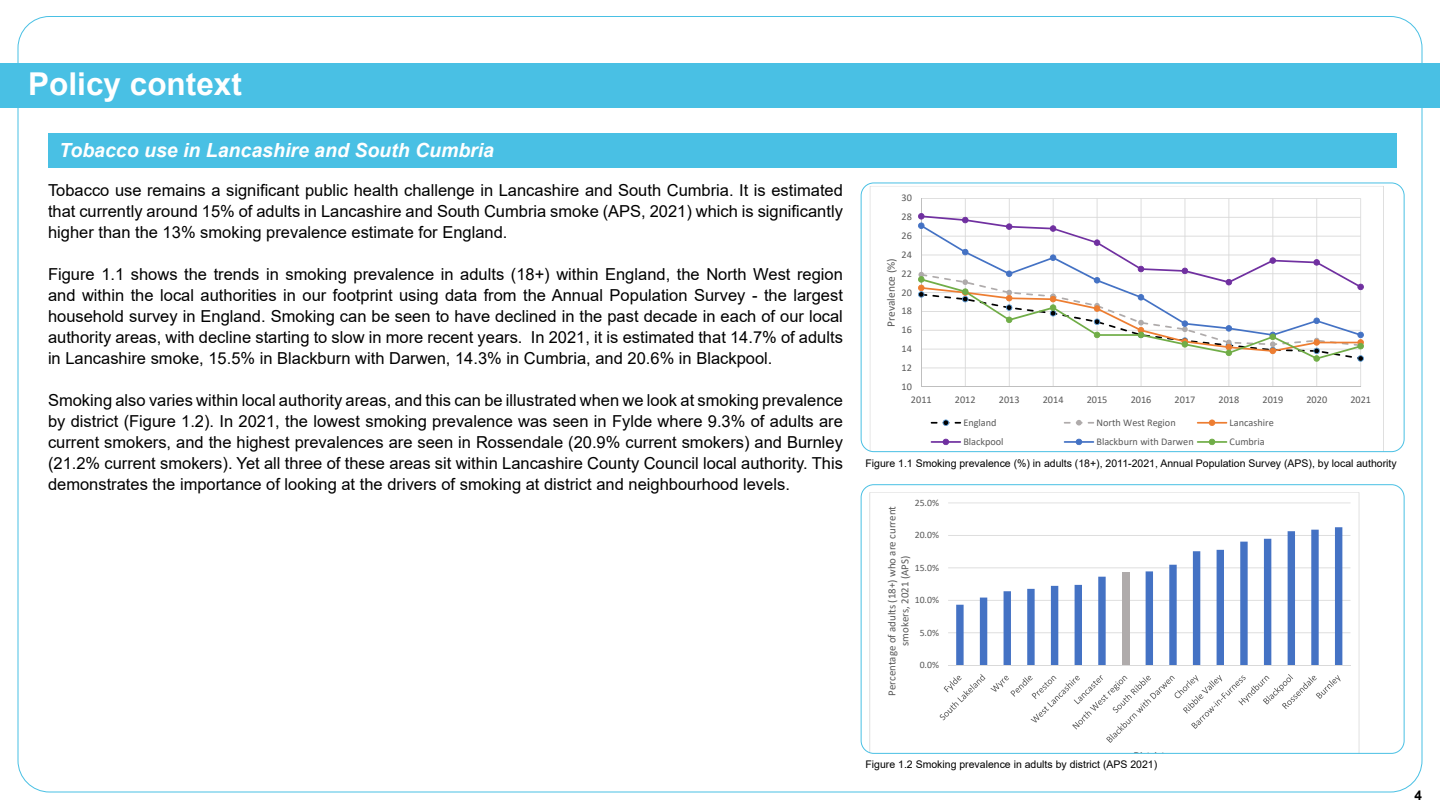
<style>
.page{position:relative;width:1440px;height:810px;background:#fff}
.page>*{position:absolute;margin:0;border:0;box-sizing:border-box;transform-origin:0 0}
.t1{font:700 31.5px "Arial";color:#fff}
.t2{font:italic 700 19.5px "Arial";color:#fff}
.t3{font:16.5px/21px "Arial";color:#000;text-align:justify}
.t4{font:700 13.5px "Arial";color:#000}
.t5{font:11.4px "Calibri";color:#595959}
.t6{font:10.88px/13.2px "Calibri";color:#595959;text-align:center}
.t7{font:10.5px "Arial";color:#000}
.t8{font:10.27px "Calibri";color:#595959}
.t9{font:9.75px "Calibri";color:#595959}
</style>
<div class="page">
<div style="left:0;top:63px;width:1440px;height:45px;background:#49c0e4"></div>
<div style="left:48px;top:134px;width:1348px;height:34px;background:#49c0e4"></div>
<svg style="left:870px;top:186px;width:514px;height:264px"></svg>
<div style="left:861px;top:183px;width:544px;height:269px;border:1px solid #49c0e4;border-radius:13px"></div>
<svg style="left:869px;top:492px;width:490px;height:260px"></svg>
<div style="left:861px;top:484px;width:544px;height:270px;border:1px solid #49c0e4;border-radius:13px"></div>
<h1 class="t1" style="left:28px;top:62px;width:215px">Policy context</h1>
<p class="t2" style="left:59px;top:137px;width:436px">Tobacco use in Lancashire and South Cumbria</p>
<p class="t3" style="left:48px;top:180px;width:796px">Tobacco use remains a significant public health challenge in Lancashire and South Cumbria. It is estimated that currently around 15% of adults in Lancashire and South Cumbria smoke (APS, 2021) which is significantly higher than the 13% smoking prevalence estimate for England.</p>
<p class="t3" style="left:48px;top:264px;width:796px">Figure 1.1 shows the trends in smoking prevalence in adults (18+) within England, the North West region and within the local authorities in our footprint using data from the Annual Population Survey - the largest household survey in England. Smoking can be seen to have declined in the past decade in each of our local authority areas, with decline starting to slow in more recent years. In 2021, it is estimated that 14.7% of adults in Lancashire smoke, 15.5% in Blackburn with Darwen, 14.3% in Cumbria, and 20.6% in Blackpool.</p>
<p class="t3" style="left:48px;top:390px;width:796px">Smoking also varies within local authority areas, and this can be illustrated when we look at smoking prevalence by district (Figure 1.2). In 2021, the lowest smoking prevalence was seen in Fylde where 9.3% of adults are current smokers, and the highest prevalences are seen in Rossendale (20.9% current smokers) and Burnley (21.2% current smokers). Yet all three of these areas sit within Lancashire County Council local authority. This demonstrates the importance of looking at the drivers of smoking at district and neighbourhood levels.</p>
<p class="t8" style="left:901px;top:191px;width:12px">30</p>
<p class="t8" style="left:901px;top:210px;width:12px">28</p>
<p class="t8" style="left:901px;top:229px;width:12px">26</p>
<p class="t8" style="left:901px;top:247px;width:12px">24</p>
<p class="t5" style="left:883px;top:327px;width:70px;rotate:-90deg">Prevalence (%)</p>
<p class="t8" style="left:901px;top:266px;width:12px">22</p>
<p class="t8" style="left:901px;top:285px;width:12px">20</p>
<p class="t8" style="left:901px;top:304px;width:12px">18</p>
<p class="t8" style="left:901px;top:323px;width:12px">16</p>
<p class="t8" style="left:901px;top:342px;width:12px">14</p>
<p class="t8" style="left:901px;top:360px;width:12px">12</p>
<p class="t8" style="left:901px;top:379px;width:12px">10</p>
<p class="t8" style="left:911px;top:392px;width:22px">2011</p>
<p class="t8" style="left:955px;top:392px;width:22px">2012</p>
<p class="t8" style="left:999px;top:392px;width:22px">2013</p>
<p class="t8" style="left:1043px;top:392px;width:22px">2014</p>
<p class="t8" style="left:1087px;top:392px;width:22px">2015</p>
<p class="t8" style="left:1131px;top:392px;width:22px">2016</p>
<p class="t8" style="left:1175px;top:392px;width:22px">2017</p>
<p class="t8" style="left:1219px;top:392px;width:22px">2018</p>
<p class="t8" style="left:1263px;top:392px;width:22px">2019</p>
<p class="t8" style="left:1306px;top:392px;width:22px">2020</p>
<p class="t8" style="left:1350px;top:392px;width:22px">2021</p>
<p class="t8" style="left:963px;top:415px;width:35px">England</p>
<p class="t8" style="left:1097px;top:415px;width:81px">North West Region</p>
<p class="t8" style="left:1230px;top:415px;width:46px">Lancashire</p>
<p class="t8" style="left:963px;top:434px;width:42px">Blackpool</p>
<p class="t8" style="left:1097px;top:434px;width:99px">Blackburn with Darwen</p>
<p class="t8" style="left:1230px;top:434px;width:37px">Cumbria</p>
<p class="t7" style="left:866px;top:456px;width:533px">Figure 1.1 Smoking prevalence (%) in adults (18+), 2011-2021, Annual Population Survey (APS), by local authority</p>
<p class="t9" style="left:915px;top:496px;width:26px">25.0%</p>
<p class="t6" style="left:885px;top:696px;width:191px;rotate:-90deg">Percentage of adults (18+) who are current smokers, 2021 (APS)</p>
<p class="t9" style="left:915px;top:528px;width:26px">20.0%</p>
<p class="t9" style="left:915px;top:561px;width:26px">15.0%</p>
<p class="t9" style="left:915px;top:593px;width:26px">10.0%</p>
<p class="t9" style="left:920px;top:626px;width:21px">5.0%</p>
<p class="t9" style="left:920px;top:658px;width:21px">0.0%</p>
<p class="t6" style="left:1134px;top:748px;width:33px">District</p>
<p class="t7" style="left:866px;top:757px;width:293px">Figure 1.2 Smoking prevalence in adults by district (APS 2021)</p>
<p class="t4" style="left:1414px;top:785px;width:9px">4</p>
</div>
